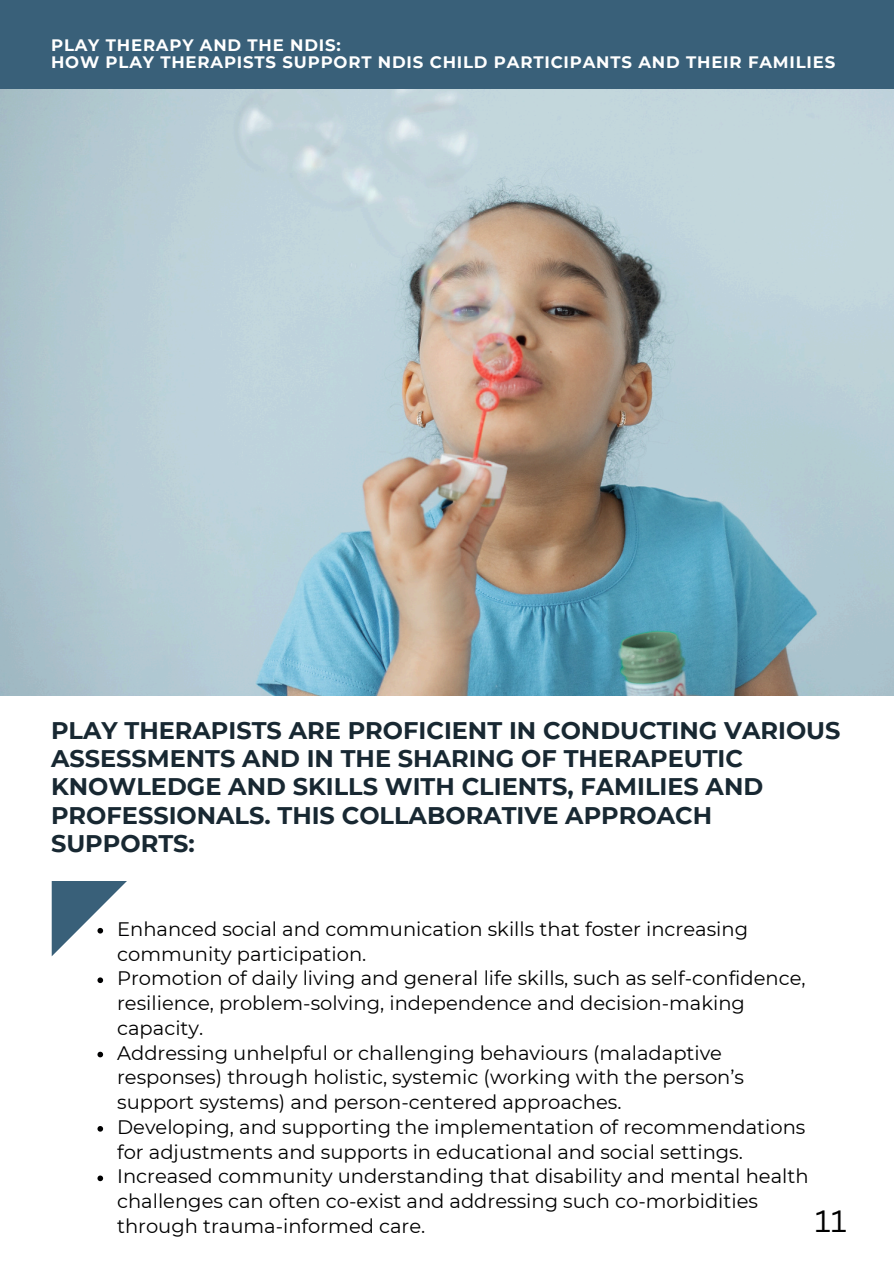
<style>
.page{position:relative;width:894px;height:1264px;background:#fff}
.page>*{position:absolute;margin:0;border:0;box-sizing:border-box;transform-origin:0 0}
.t1{font:30px "Canva Sans";color:#000}
.t2{font:700 24px/28.2px "Montserrat";color:#182832}
.t3{font:19.5px/24.8px "Montserrat";color:#000001}
.t4{font:700 16.5px "Montserrat";letter-spacing:.05em;color:#fff}
</style>
<div class="page">
<img style="left:0;top:89px;width:893px;height:606px">
<svg style="left:52px;top:881px;width:75px;height:75px"></svg>
<svg style="left:97px;top:977px;width:6px;height:6px"></svg>
<svg style="left:97px;top:1051px;width:6px;height:6px"></svg>
<svg style="left:97px;top:1126px;width:6px;height:5px"></svg>
<svg style="left:97px;top:1175px;width:6px;height:6px"></svg>
<div style="left:0;top:0;width:893px;height:89px;background:#396079"></div>
<p class="t4" style="left:51px;top:35px;width:291px">PLAY THERAPY AND THE NDIS:</p>
<p class="t4" style="left:51px;top:52px;width:785px">HOW PLAY THERAPISTS SUPPORT NDIS CHILD PARTICIPANTS AND THEIR FAMILIES</p>
<p class="t2" style="left:51px;top:716px;width:790px">PLAY THERAPISTS ARE PROFICIENT IN CONDUCTING VARIOUS ASSESSMENTS AND IN THE SHARING OF THERAPEUTIC KNOWLEDGE AND SKILLS WITH CLIENTS, FAMILIES AND PROFESSIONALS. THIS COLLABORATIVE APPROACH SUPPORTS:</p>
<p class="t3" style="left:117px;top:916px;width:632px">Enhanced social and communication skills that foster increasing community participation.</p>
<p class="t3" style="left:117px;top:965px;width:689px">Promotion of daily living and general life skills, such as self-confidence, resilience, problem-solving, independence and decision-making capacity.</p>
<p class="t3" style="left:117px;top:1040px;width:628px">Addressing unhelpful or challenging behaviours (maladaptive responses) through holistic, systemic (working with the person’s support systems) and person-centered approaches.</p>
<h2 class="t3" style="left:117px;top:1114px;width:689px">Developing, and supporting the implementation of recommendations for adjustments and supports in educational and social settings.</h2>
<p class="t3" style="left:117px;top:1163px;width:692px">Increased community understanding that disability and mental health challenges can often co-exist and addressing such co-morbidities through trauma-informed care.</p>
<h1 class="t1" style="left:814px;top:1199px;width:33px">11</h1>
</div>
